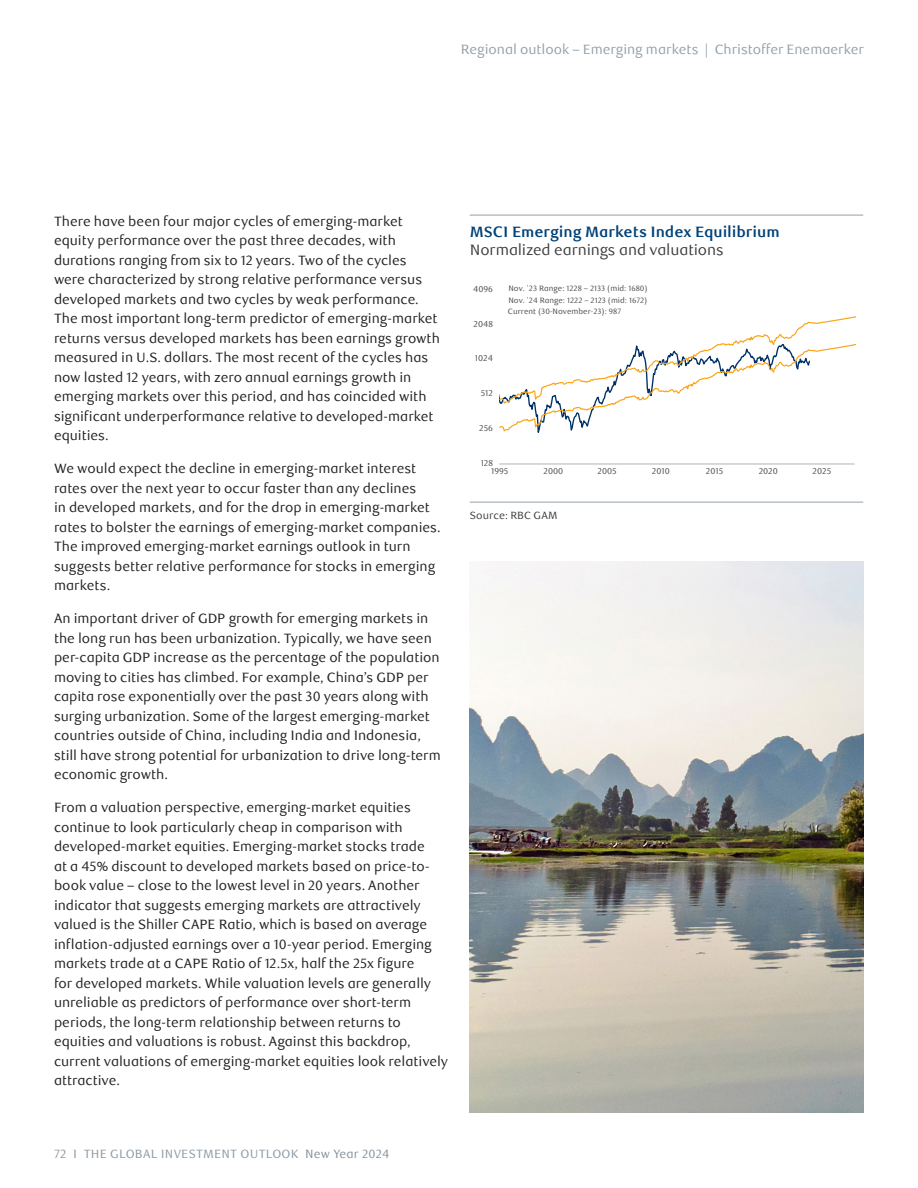
<style>
.page{position:relative;width:918px;height:1188px;background:#fff}
.page>*{position:absolute;margin:0;border:0;box-sizing:border-box;transform-origin:0 0}
.H3_Chart_Table_Title{font:700 15px/18px "RBC Text";letter-spacing:-.005em;color:#004279}
.P_Body{font:13.5px/19.5px "RBC Text";letter-spacing:-.005em;color:#231f20}
.t1{font:13.5px "RBC Text";letter-spacing:-.005em;color:#94a0a9}
.t2{font:12px "RBC Text";letter-spacing:.015em;color:#8e9ba6}
.P_Chart_Footnotes_KL{font:10.5px "RBC Text";letter-spacing:.01em;color:#3e3e3f}
.t3{font:8.55px "RBC Text";color:#4b4c4d}
.t4{font:7.8px/11.6px "RBC Text";color:#4b4c4d;text-align:justify}
.s1{font-weight:400;color:#3e3e3f}
.s2{color:#939598}
.s3{color:#81919c}
</style>
<div class="page">
<hr style="left:470px;top:215px;width:393px;height:1px;background:#94a0a9">
<hr style="left:470px;top:502px;width:393px;height:1px;background:#94a0a9">
<svg style="left:499px;top:316px;width:356px;height:149px"></svg>
<img style="left:470px;top:562px;width:394px;height:550px">
<p class="t1" style="left:461px;top:41px;width:405px">Regional outlook – Emerging markets | Christoffer Enemaerker</p>
<p class="P_Body" style="left:54px;top:212px;width:387px">There have been four major cycles of emerging-market equity performance over the past three decades, with durations ranging from six to 12 years. Two of the cycles were characterized by strong relative performance versus developed markets and two cycles by weak performance.<br>The most important long-term predictor of emerging-market returns versus developed markets has been earnings growth measured in U.S. dollars. The most recent of the cycles has now lasted 12 years, with zero annual earnings growth in emerging markets over this period, and has coincided with significant underperformance relative to developed-market equities.</p>
<p class="P_Body" style="left:54px;top:459px;width:388px">We would expect the decline in emerging-market interest rates over the next year to occur faster than any declines<br>in developed markets, and for the drop in emerging-market rates to bolster the earnings of emerging-market companies.<br>The improved emerging-market earnings outlook in turn suggests better relative performance for stocks in emerging markets.</p>
<p class="P_Body" style="left:54px;top:609px;width:388px">An important driver of GDP growth for emerging markets in the long run has been urbanization. Typically, we have seen per-capita GDP increase as the percentage of the population moving to cities has climbed. For example, China’s GDP per capita rose exponentially over the past 30 years along with surging urbanization. Some of the largest emerging-market countries outside of China, including India and Indonesia, still have strong potential for urbanization to drive long-term economic growth.</p>
<p class="P_Body" style="left:54px;top:798px;width:396px">From a valuation perspective, emerging-market equities continue to look particularly cheap in comparison with developed-market equities. Emerging-market stocks trade<br>at a 45% discount to developed markets based on price-to&shy;book value – close to the lowest level in 20 years. Another indicator that suggests emerging markets are attractively valued is the Shiller CAPE Ratio, which is based on average inflation-adjusted earnings over a 10-year period. Emerging markets trade at a CAPE Ratio of 12.5x, half the 25x figure<br>for developed markets. While valuation levels are generally unreliable as predictors of performance over short-term periods, the long-term relationship between returns to equities and valuations is robust. Against this backdrop, current valuations of emerging-market equities look relatively attractive.</p>
<h3 class="H3_Chart_Table_Title" style="left:470px;top:223px;width:311px">MSCI Emerging Markets Index Equilibrium<br><span class="s1">Normalized earnings and valuations</span></h3>
<p class="t3" style="left:473px;top:284px;width:21px">4096</p>
<p class="t3" style="left:474px;top:319px;width:21px">2048</p>
<p class="t3" style="left:475px;top:353px;width:20px">1024</p>
<p class="t3" style="left:481px;top:388px;width:14px">512</p>
<p class="t3" style="left:479px;top:423px;width:15px">256</p>
<p class="t3" style="left:481px;top:458px;width:14px">128</p>
<p class="t4" style="left:508px;top:283px;width:141px">Nov. '23 Range: 1228 – 2133 (mid: 1680)<br>Nov. '24 Range: 1222 – 2123 (mid: 1672)<br>Current (30-November-23): 987</p>
<p class="t3" style="left:491px;top:466px;width:19px">1995</p>
<p class="t3" style="left:544px;top:466px;width:21px">2000</p>
<p class="t3" style="left:598px;top:466px;width:21px">2005</p>
<p class="t3" style="left:652px;top:466px;width:19px">2010</p>
<p class="t3" style="left:706px;top:466px;width:19px">2015</p>
<p class="t3" style="left:759px;top:466px;width:21px">2020</p>
<p class="t3" style="left:813px;top:466px;width:20px">2025</p>
<p class="P_Chart_Footnotes_KL" style="left:470px;top:509px;width:89px">Source: RBC GAM</p>
<p class="t2" style="left:54px;top:1146px;width:337px"><span class="s2">72 I</span> THE GLOBAL INVESTMENT OUTLOOK <span class="s3">New Year 2024</span></p>
</div>
